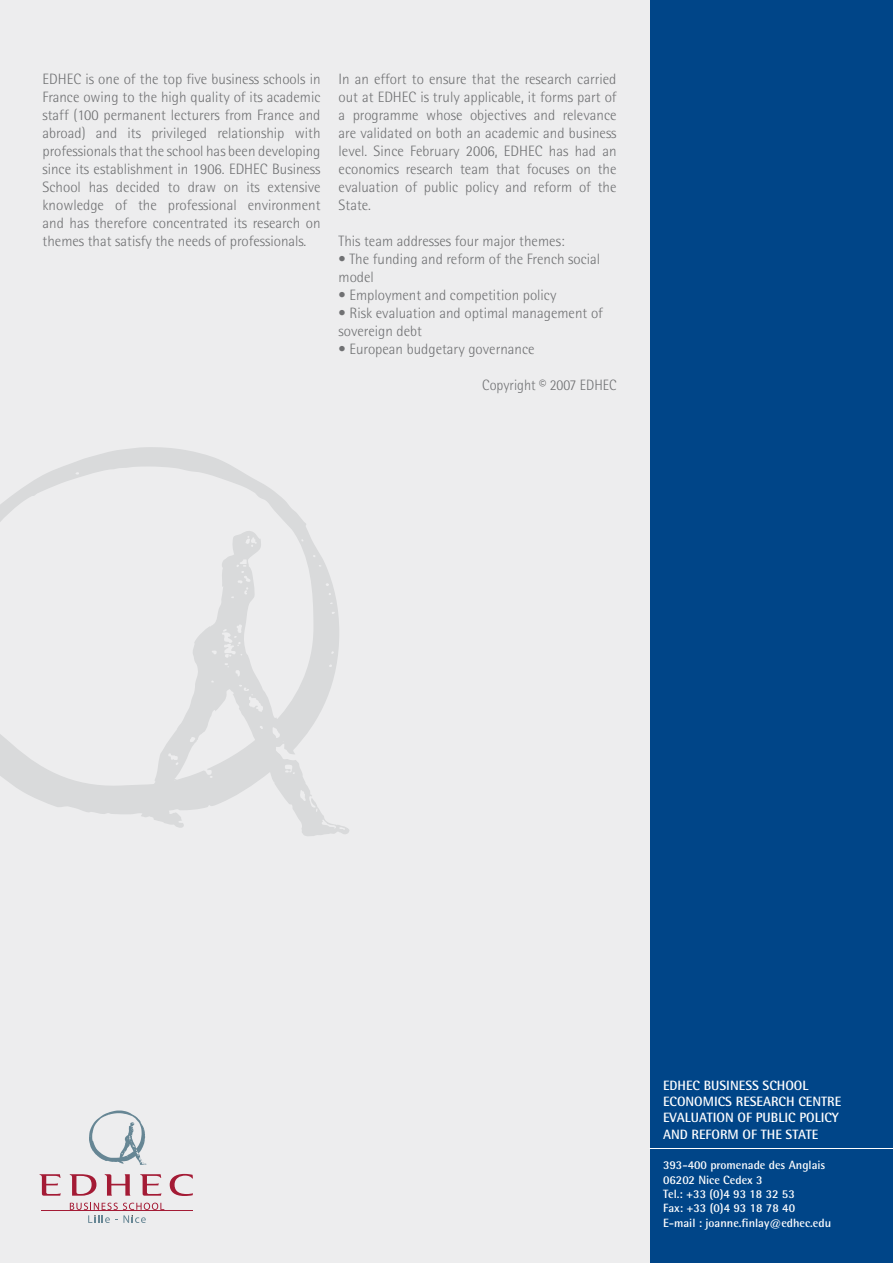
<style>
.page{position:relative;width:893px;height:1263px;background:#ededee}
.page>*{position:absolute;margin:0;border:0;box-sizing:border-box;transform-origin:0 0}
.t1{font:300 15px/18px "Rotis Semi Sans";color:#707173;text-align:justify}
.t2{font:300 15px "Rotis Semi Sans";color:#707173;scale:.95 1}
.t3{font:700 13.5px/16.2px "Rotis Semi Sans";color:#fff}
.t4{font:700 12px/14.4px "Rotis Semi Sans";color:#fff}
</style>
<div class="page">
<svg style="left:89px;top:1110px;width:57px;height:55px"></svg>
<hr style="left:41px;top:1210px;width:152px;height:1px;background:#a41b35">
<svg style="left:70px;top:1174px;width:26px;height:22px"></svg>
<svg style="left:105px;top:1174px;width:26px;height:22px"></svg>
<svg style="left:170px;top:1174px;width:23px;height:22px"></svg>
<svg style="left:140px;top:1174px;width:21px;height:22px"></svg>
<svg style="left:40px;top:1174px;width:21px;height:22px"></svg>
<svg style="left:70px;top:1202px;width:94px;height:21px"></svg>
<div style="left:651px;top:0;width:242px;height:1263px;background:#004588"></div>
<hr style="left:649px;top:1148px;width:244px;height:1px;background:#fff">
<svg style="left:0;top:447px;width:307px;height:367px"></svg>
<svg style="left:141px;top:529px;width:208px;height:307px"></svg>
<p class="t1" style="left:43px;top:70px;width:280px">EDHEC is one of the top five business schools in France owing to the high quality of its academic staff (100 permanent lecturers from France and abroad) and its privileged relationship with professionals that the school has been developing since its establishment in 1906. EDHEC Business School has decided to draw on its extensive knowledge of the professional environment and has therefore concentrated its research on themes that satisfy the needs of professionals.</p>
<p class="t1" style="left:339px;top:70px;width:280px">In an effort to ensure that the research carried out at EDHEC is truly applicable, it forms part of a programme whose objectives and relevance are validated on both an academic and business level. Since February 2006, EDHEC has had an economics research team that focuses on the evaluation of public policy and reform of the State.</p>
<p class="t1" style="left:339px;top:232px;width:228px">This team addresses four major themes:</p>
<p class="t1" style="left:339px;top:250px;width:263px">• The funding and reform of the French social model</p>
<p class="t1" style="left:339px;top:286px;width:219px">• Employment and competition policy</p>
<p class="t1" style="left:339px;top:304px;width:266px">• Risk evaluation and optimal management of sovereign debt</p>
<p class="t1" style="left:339px;top:340px;width:198px">• European budgetary governance</p>
<p class="t2" style="left:482px;top:376px;width:143px">Copyright © 2007 EDHEC</p>
<p class="t3" style="left:663px;top:1077px;width:180px">EDHEC BUSINESS SCHOOL<br>ECONOMICS RESEARCH CENTRE<br>EVALUATION OF PUBLIC POLICY<br>AND REFORM OF THE STATE</p>
<p class="t4" style="left:663px;top:1158px;width:170px">393-400 promenade des Anglais<br>06202 Nice Cedex 3<br>Tel.: +33 (0)4 93 18 32 53<br>Fax: +33 (0)4 93 18 78 40<br>E-mail : joanne.finlay@edhec.edu</p>
</div>
